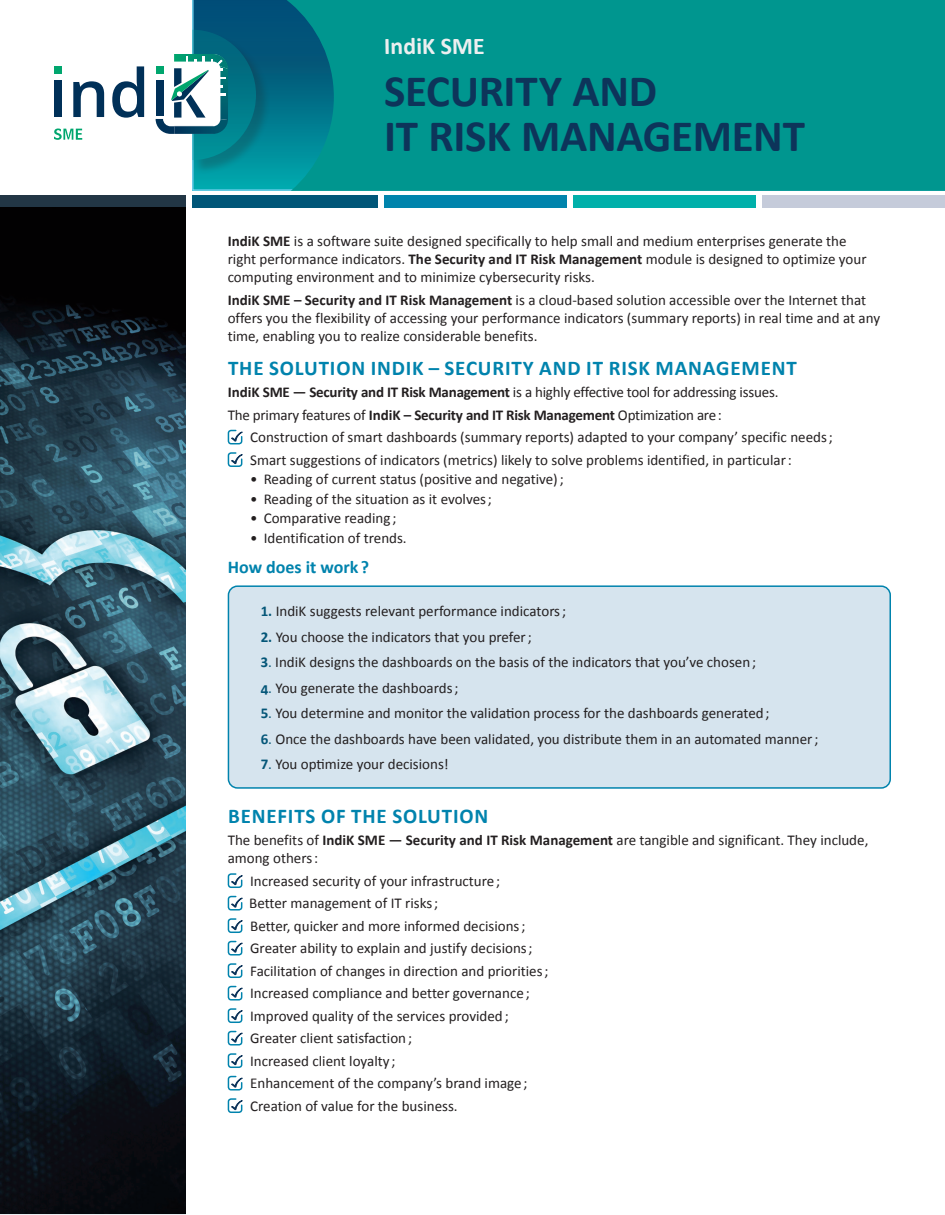
<style>
.page{position:relative;width:945px;height:1215px;background:#fff}
.page>*{position:absolute;margin:0;border:0;box-sizing:border-box;transform-origin:0 0}
.t1{font:700 45px "Calibri";letter-spacing:-.005em;color:#0d345a}
.t2{font:700 24px "Calibri";color:#edeff0}
.Titre_N1{font:700 21px "Calibri";letter-spacing:.04em;color:#0083ad}
.Titre_N2{font:700 18px "Calibri";color:#0083ad}
.Txt_courant{font:15px/18px "Calibri";color:#231f20}
.Crochet{font:15px "Calibri";color:#231f20}
.Numérotation{font:15px "Calibri";color:#231f20}
.s1{font-weight:700}
.s2{font-weight:700;color:#045678}
.s3{color:#045678}
</style>
<div class="page">
<div style="left:384px;top:196px;width:182px;height:12px;background:#0084ac"></div>
<div style="left:573px;top:196px;width:183px;height:12px;background:#00b0aa"></div>
<div style="left:763px;top:196px;width:182px;height:12px;background:#c5cbda"></div>
<div style="left:192px;top:196px;width:185px;height:12px;background:#015678"></div>
<svg style="left:192px;top:0;width:65px;height:191px;background:#06718f"></svg>
<svg style="left:257px;top:0;width:688px;height:191px;background:#00928e"></svg>
<div style="left:194px;top:32px;width:77px;height:143px;background:#231f20;opacity:.75"></div>
<div style="left:0;top:196px;width:185px;height:12px;background:#223645"></div>
<img style="left:0;top:208px;width:185px;height:1006px">
<svg style="left:54px;top:128px;width:28px;height:12px"></svg>
<div style="left:54px;top:80px;width:8px;height:37px;background:#003058"></div>
<svg style="left:73px;top:81px;width:31px;height:36px"></svg>
<svg style="left:112px;top:66px;width:32px;height:52px"></svg>
<div style="left:54px;top:66px;width:7px;height:8px;background:#00a66e"></div>
<svg style="left:156px;top:30px;width:100px;height:130px"></svg>
<svg style="left:227px;top:429px;width:16px;height:16px"></svg>
<svg style="left:227px;top:452px;width:16px;height:15px"></svg>
<div style="left:228px;top:586px;width:662px;height:202px;background:#d6e4ee;border-radius:9px"></div>
<div style="left:228px;top:585px;width:663px;height:204px;border:2px solid #0083ad;border-radius:9px"></div>
<svg style="left:227px;top:873px;width:16px;height:15px"></svg>
<svg style="left:227px;top:895px;width:16px;height:16px"></svg>
<svg style="left:227px;top:918px;width:16px;height:15px"></svg>
<svg style="left:227px;top:940px;width:16px;height:16px"></svg>
<svg style="left:227px;top:963px;width:16px;height:15px"></svg>
<svg style="left:227px;top:985px;width:16px;height:16px"></svg>
<svg style="left:227px;top:1008px;width:16px;height:15px"></svg>
<svg style="left:227px;top:1030px;width:16px;height:16px"></svg>
<svg style="left:227px;top:1053px;width:16px;height:15px"></svg>
<svg style="left:227px;top:1075px;width:16px;height:16px"></svg>
<svg style="left:227px;top:1098px;width:16px;height:15px"></svg>
<p class="t2" style="left:384px;top:31px;width:103px">IndiK SME</p>
<p class="t1" style="left:384px;top:62px;width:275px">SECURITY AND</p>
<p class="t1" style="left:384px;top:107px;width:422px">IT RISK MANAGEMENT</p>
<p class="Txt_courant" style="left:228px;top:232px;width:640px"><span class="s1">IndiK SME</span> is a software suite designed specifically to help small and medium enterprises generate the right performance indicators. <span class="s1">The Security and IT Risk Management</span> module is designed to optimize your computing environment and to minimize cybersecurity risks.</p>
<p class="Txt_courant" style="left:228px;top:291px;width:654px"><span class="s1">IndiK SME – Security and IT Risk Management</span> is a cloud-based solution accessible over the Internet that offers you the flexibility of accessing your performance indicators (summary reports) in real time and at any time, enabling you to realize considerable benefits.</p>
<p class="Titre_N1" style="left:228px;top:354px;width:570px">THE SOLUTION INDIK – SECURITY AND IT RISK MANAGEMENT</p>
<p class="Txt_courant" style="left:228px;top:383px;width:552px"><span class="s1">IndiK SME — Security and IT Risk Management</span> is a highly effective tool for addressing issues.</p>
<p class="Txt_courant" style="left:228px;top:406px;width:496px">The primary features of <span class="s1">IndiK – Security and IT Risk Management</span> Optimization are :</p>
<p class="Crochet" style="left:250px;top:428px;width:584px">Construction of smart dashboards (summary reports) adapted to your company’ specific needs ;</p>
<p class="Crochet" style="left:250px;top:450px;width:543px">Smart suggestions of indicators (metrics) likely to solve problems identified, in particular :</p>
<p class="Txt_courant" style="left:250px;top:470px;width:315px">• Reading of current status (positive and negative) ;</p>
<p class="Txt_courant" style="left:250px;top:490px;width:243px">• Reading of the situation as it evolves ;</p>
<p class="Txt_courant" style="left:250px;top:509px;width:148px">• Comparative reading ;</p>
<p class="Txt_courant" style="left:250px;top:529px;width:158px">• Identification of trends.</p>
<p class="Titre_N2" style="left:228px;top:556px;width:143px">How does it work ?</p>
<p class="Numérotation" style="left:261px;top:602px;width:307px"><span class="s2">1.</span> IndiK suggests relevant performance indicators ;</p>
<p class="Numérotation" style="left:261px;top:627px;width:273px"><span class="s2">2.</span> You choose the indicators that you prefer ;</p>
<p class="Numérotation" style="left:261px;top:653px;width:497px"><span class="s2">3</span><span class="s3">.</span> IndiK designs the dashboards on the basis of the indicators that you’ve chosen ;</p>
<p class="Numérotation" style="left:261px;top:678px;width:199px"><span class="s2">4</span><span class="s3">.</span> You generate the dashboards ;</p>
<p class="Numérotation" style="left:261px;top:704px;width:510px"><span class="s2">5</span><span class="s3">.</span> You determine and monitor the validation process for the dashboards generated ;</p>
<p class="Numérotation" style="left:261px;top:729px;width:559px"><span class="s2">6</span><span class="s3">.</span> Once the dashboards have been validated, you distribute them in an automated manner ;</p>
<p class="Numérotation" style="left:261px;top:755px;width:190px"><span class="s2">7</span><span class="s3">.</span> You optimize your decisions!</p>
<p class="Titre_N1" style="left:228px;top:803px;width:262px">BENEFITS OF THE SOLUTION</p>
<p class="Txt_courant" style="left:228px;top:831px;width:642px">The benefits of <span class="s1">IndiK SME — Security and IT Risk Management</span> are tangible and significant. They include, among others :</p>
<p class="Crochet" style="left:250px;top:871px;width:252px">Increased security of your infrastructure ;</p>
<p class="Crochet" style="left:249px;top:894px;width:190px">Better management of IT risks ;</p>
<p class="Crochet" style="left:250px;top:916px;width:277px">Better, quicker and more informed decisions ;</p>
<p class="Crochet" style="left:250px;top:939px;width:284px">Greater ability to explain and justify decisions ;</p>
<p class="Crochet" style="left:250px;top:961px;width:300px">Facilitation of changes in direction and priorities ;</p>
<p class="Crochet" style="left:250px;top:984px;width:281px">Increased compliance and better governance ;</p>
<p class="Crochet" style="left:250px;top:1006px;width:260px">Improved quality of the services provided ;</p>
<p class="Crochet" style="left:250px;top:1029px;width:163px">Greater client satisfaction ;</p>
<p class="Crochet" style="left:250px;top:1051px;width:147px">Increased client loyalty ;</p>
<p class="Crochet" style="left:250px;top:1074px;width:279px">Enhancement of the company’s brand image ;</p>
<p class="Crochet" style="left:250px;top:1096px;width:209px">Creation of value for the business.</p>
</div>
